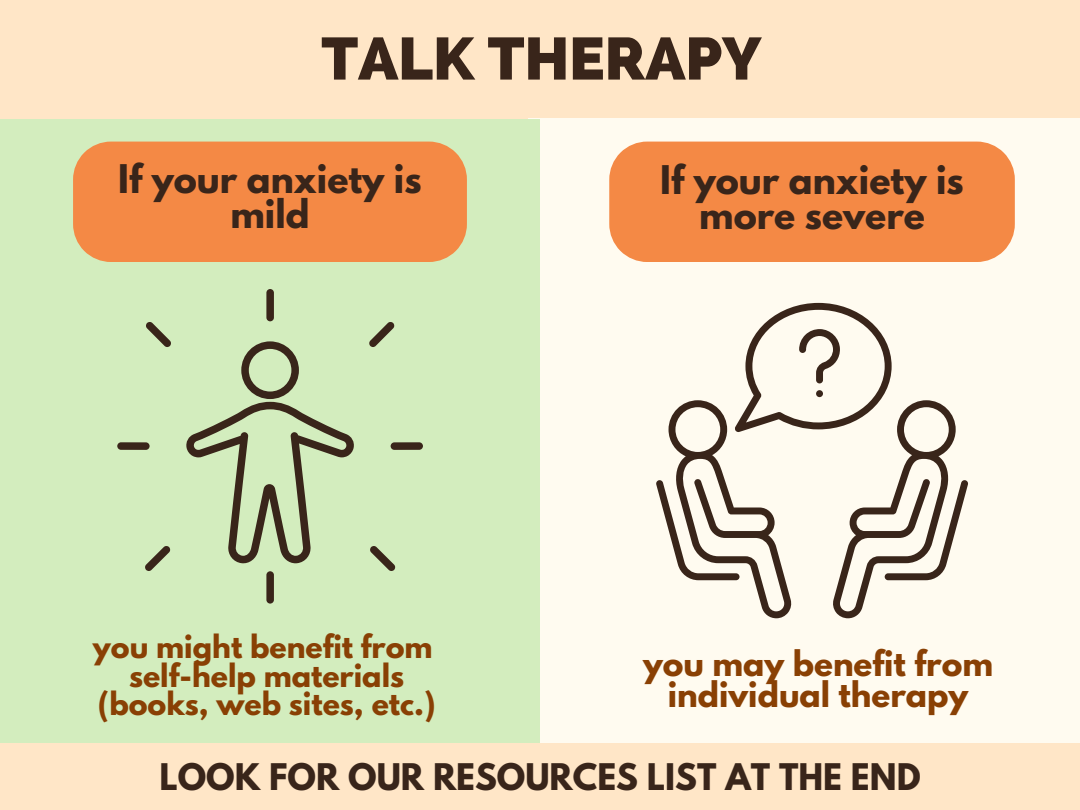
<style>
.page{position:relative;width:1080px;height:810px;background:#fff}
.page>*{position:absolute;margin:0;border:0;box-sizing:border-box;transform-origin:0 0}
.t1{font:800 59.44px "Raleway";color:#39251a}
.t2{font:700 35px/34.7px "League Spartan";color:#39251a;text-align:center}
.t3{font:700 32.5px "League Spartan";color:#39251a}
.t4{font:700 31.19px/30.9px "League Spartan";color:#894004;text-align:center}
.t5{font:700 28.44px/28.1px "League Spartan";color:#894004;text-align:center}
</style>
<div class="page">
<div style="left:0;top:0;width:1080px;height:124px;background:#ffe6c7"></div>
<div style="left:528px;top:119px;width:552px;height:691px;background:#fffbf0"></div>
<div style="left:0;top:119px;width:540px;height:691px;background:#d3edbe"></div>
<svg style="left:656px;top:303px;width:312px;height:315px"></svg>
<div style="left:816px;top:390px;width:7px;height:7px;background:#39251a;border-radius:50%"></div>
<svg style="left:186px;top:341px;width:168px;height:223px"></svg>
<div style="left:266px;top:289px;width:8px;height:32px;background:#39251a;border-radius:4px"></div>
<div style="left:266px;top:571px;width:8px;height:33px;background:#39251a;border-radius:4px"></div>
<svg style="left:369px;top:322px;width:26px;height:25px"></svg>
<svg style="left:370px;top:546px;width:26px;height:25px"></svg>
<svg style="left:391px;top:442px;width:32px;height:8px"></svg>
<svg style="left:146px;top:322px;width:25px;height:25px"></svg>
<svg style="left:145px;top:546px;width:26px;height:25px"></svg>
<svg style="left:117px;top:442px;width:33px;height:8px"></svg>
<div style="left:609px;top:142px;width:406px;height:120px;background:#f48945"></div>
<div style="left:73px;top:142px;width:394px;height:120px;background:#f48945"></div>
<div style="left:0;top:744px;width:1080px;height:66px;background:#ffe6c7"></div>
<p class="t1" style="left:321px;top:24px;width:441px">TALK THERAPY</p>
<p class="t2" style="left:118px;top:166px;width:305px">If your anxiety is mild</p>
<p class="t2" style="left:660px;top:167px;width:305px">If your anxiety is more severe</p>
<p class="t5" style="left:93px;top:637px;width:341px">you might benefit from</p>
<p class="t5" style="left:98px;top:665px;width:339px">self-help materials (books, web sites, etc.)</p>
<p class="t4" style="left:643px;top:652px;width:351px">you may benefit from individual therapy</p>
<p class="t3" style="left:159px;top:761px;width:763px">LOOK FOR OUR RESOURCES LIST AT THE END</p>
</div>
